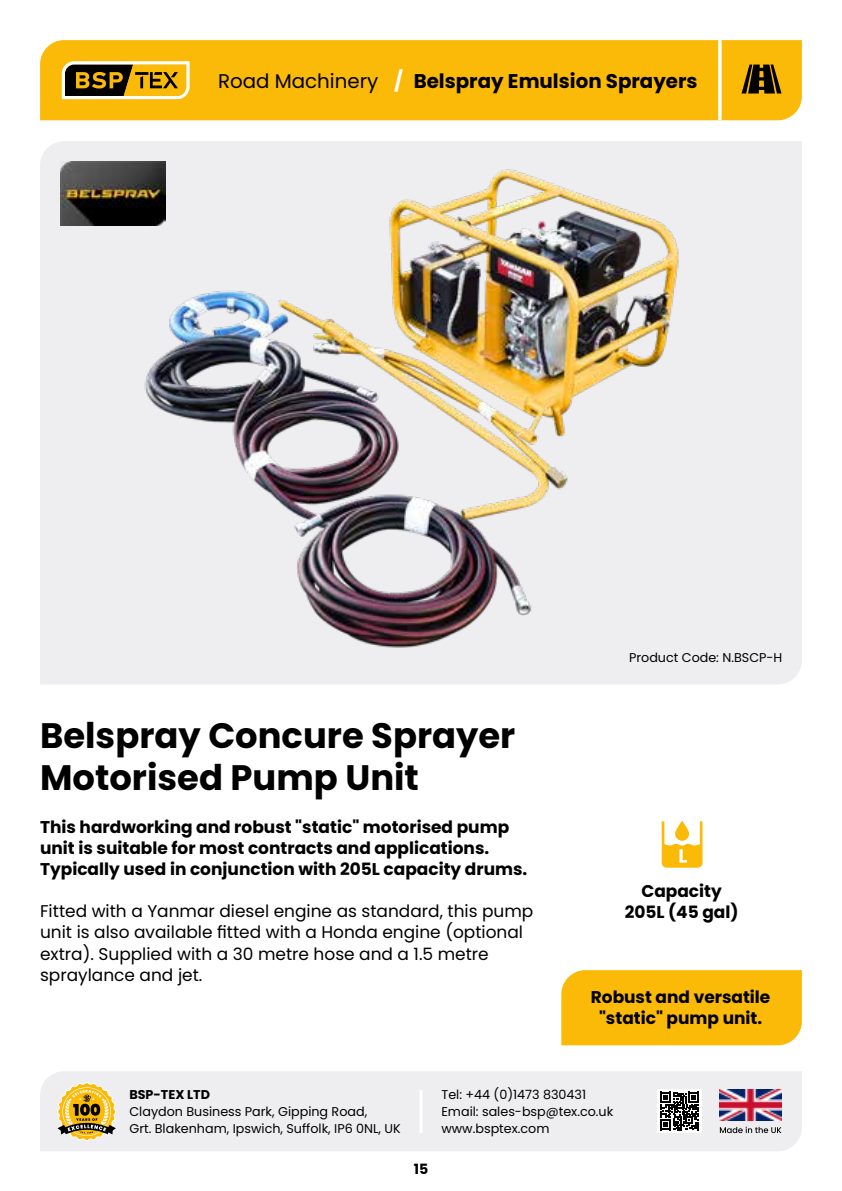
<style>
.page{position:relative;width:842px;height:1191px;background:#fff}
.page>*{position:absolute;margin:0;border:0;box-sizing:border-box;transform-origin:0 0}
.t1{font:700 35.4px/42.4px "Poppins";color:#000}
.t2{font:700 19.8px "Poppins";color:#000}
.t3{font:700 17px/21.2px "Poppins";color:#000;text-align:center}
.t4{font:17px/21.2px "Poppins";color:#000}
.t5{font:700 14.2px "Poppins";color:#000}
.t6{font:12.8px/17px "Poppins";color:#000}
.t7{font:700 12.8px "Poppins";color:#000}
.s1{font-weight:400}
.s2{color:#fff}
</style>
<div class="page">
<div style="left:40px;top:1071px;width:762px;height:80px;background:#eeeef0"></div>
<img style="left:720px;top:1089px;width:61px;height:31px">
<svg style="left:720px;top:1126px;width:61px;height:7px"></svg>
<svg style="left:57px;top:1081px;width:60px;height:60px;background:#cfb264"></svg>
<hr style="left:420px;top:1090px;width:2px;height:43px;background:#fff">
<div style="left:657px;top:1089px;width:45px;height:44px;background:#fff"></div>
<svg style="left:660px;top:1091px;width:39px;height:39px"></svg>
<div style="left:40px;top:40px;width:762px;height:80px;background:#fbba07"></div>
<svg style="left:62px;top:61px;width:128px;height:38px"></svg>
<svg style="left:718px;top:40px;width:4px;height:80px"></svg>
<svg style="left:741px;top:65px;width:40px;height:28px"></svg>
<div style="left:40px;top:141px;width:762px;height:543px;background:#eeeef0"></div>
<img style="left:60px;top:161px;width:105px;height:64px">
<svg style="left:662px;top:821px;width:40px;height:46px"></svg>
<div style="left:561px;top:970px;width:241px;height:75px;background:#fbba07"></div>
<img style="left:142px;top:166px;width:538px;height:485px">
<p class="t2" style="left:218px;top:70px;width:481px"><span class="s1">Road Machinery</span> <span class="s2">/</span> Belspray Emulsion Sprayers</p>
<h1 class="t1" style="left:40px;top:714px;width:477px">Belspray Concure Sprayer<br>Motorised Pump Unit</h1>
<p class="t3" style="left:40px;top:816px;width:489px;text-align:left">This hardworking and robust "static" motorised pump unit is suitable for most contracts and applications.<br>Typically used in conjunction with 205L capacity drums.</p>
<p class="t4" style="left:40px;top:900px;width:495px">Fitted with a Yanmar diesel engine as standard, this pump unit is also available fitted with a Honda engine (optional extra). Supplied with a 30 metre hose and a 1.5 metre spraylance and jet.</p>
<p class="t6" style="left:629px;top:649px;width:155px">Product Code: N.BSCP-H</p>
<p class="t3" style="left:625px;top:880px;width:115px">Capacity<br>205L (45 gal)</p>
<p class="t3" style="left:591px;top:986px;width:181px">Robust and versatile "static" pump unit.</p>
<p class="t7" style="left:129px;top:1087px;width:82px">BSP-TEX LTD</p>
<p class="t6" style="left:129px;top:1103px;width:273px">Claydon Business Park, Gipping Road,<br>Grt. Blakenham, Ipswich, Suffolk, IP6 0NL, UK</p>
<p class="t5" style="left:414px;top:1160px;width:16px">15</p>
<p class="t6" style="left:441px;top:1086px;width:173px">Tel: +44 (0)1473 830431<br>Email: sales-bsp@tex.co.uk www.bsptex.com</p>
</div>
